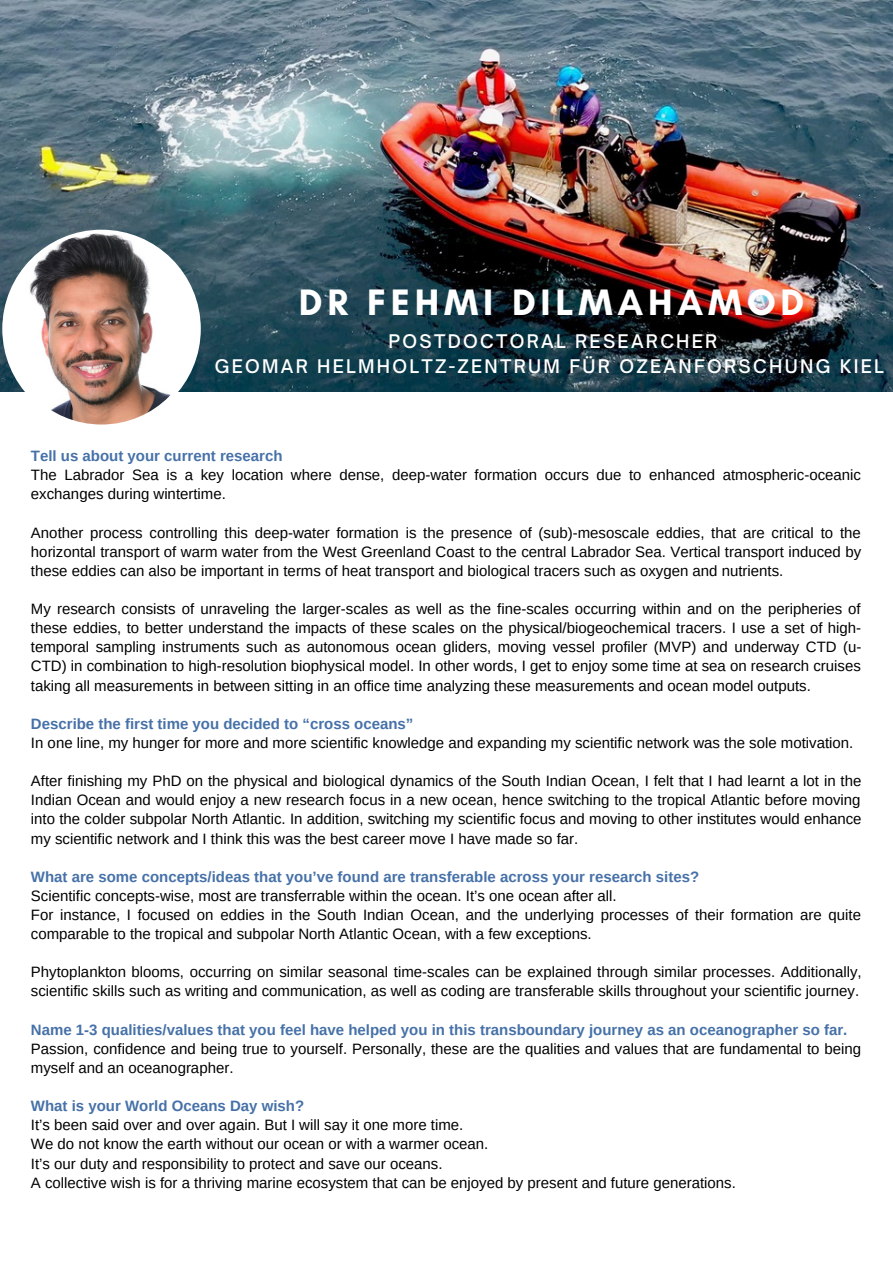
<style>
.page{position:relative;width:893px;height:1264px;background:#fff}
.page>*{position:absolute;margin:0;border:0;box-sizing:border-box;transform-origin:0 0}
.t1{font:700 37.5px "Glacial Indifference";letter-spacing:.125em;color:#fff}
.t2{font:500 18px "Open Sauce One";letter-spacing:.125em;color:#fff}
.t3{font:15px/19px "Arimo";color:#000}
.t4{font:700 15px "Arimo";color:#4671a8}
</style>
<div class="page">
<img style="left:0;top:0;width:892px;height:391px">
<img style="left:2px;top:230px;width:199px;height:195px">
<p class="t1" style="left:299px;top:280px;width:507px">DR FEHMI DILMAHAMOD</p>
<p class="t2" style="left:388px;top:330px;width:330px">POSTDOCTORAL RESEARCHER</p>
<p class="t2" style="left:215px;top:355px;width:670px">GEOMAR HELMHOLTZ-ZENTRUM FÜR OZEANFORSCHUNG KIEL</p>
<p class="t4" style="left:31px;top:447px;width:253px">Tell us about your current research</p>
<p class="t3" style="left:31px;top:465px;width:831px">The Labrador Sea is a key location where dense, deep-water formation occurs due to enhanced atmospheric-oceanic exchanges during wintertime.</p>
<p class="t3" style="left:31px;top:523px;width:831px;text-align:justify">Another process controlling this deep-water formation is the presence of (sub)-mesoscale eddies, that are critical to the horizontal transport of warm water from the West Greenland Coast to the central Labrador Sea. Vertical transport induced by these eddies can also be important in terms of heat transport and biological tracers such as oxygen and nutrients.</p>
<p class="t3" style="left:31px;top:599px;width:832px;text-align:justify">My research consists of unraveling the larger-scales as well as the fine-scales occurring within and on the peripheries of these eddies, to better understand the impacts of these scales on the physical/biogeochemical tracers. I use a set of high&shy;temporal sampling instruments such as autonomous ocean gliders, moving vessel profiler (MVP) and underway CTD (u-CTD) in combination to high-resolution biophysical model. In other words, I get to enjoy some time at sea on research cruises taking all measurements in between sitting in an office time analyzing these measurements and ocean model outputs.</p>
<p class="t4" style="left:31px;top:715px;width:384px">Describe the first time you decided to “cross oceans”</p>
<p class="t3" style="left:31px;top:733px;width:823px">In one line, my hunger for more and more scientific knowledge and expanding my scientific network was the sole motivation.</p>
<p class="t3" style="left:31px;top:771px;width:832px;text-align:justify">After finishing my PhD on the physical and biological dynamics of the South Indian Ocean, I felt that I had learnt a lot in the Indian Ocean and would enjoy a new research focus in a new ocean, hence switching to the tropical Atlantic before moving into the colder subpolar North Atlantic. In addition, switching my scientific focus and moving to other institutes would enhance my scientific network and I think this was the best career move I have made so far.</p>
<p class="t4" style="left:31px;top:868px;width:669px">What are some concepts/ideas that you’ve found are transferable across your research sites?</p>
<p class="t3" style="left:31px;top:886px;width:587px">Scientific concepts-wise, most are transferrable within the ocean. It’s one ocean after all.</p>
<p class="t3" style="left:31px;top:905px;width:831px">For instance, I focused on eddies in the South Indian Ocean, and the underlying processes of their formation are quite comparable to the tropical and subpolar North Atlantic Ocean, with a few exceptions.</p>
<p class="t3" style="left:31px;top:962px;width:832px">Phytoplankton blooms, occurring on similar seasonal time-scales can be explained through similar processes. Additionally, scientific skills such as writing and communication, as well as coding are transferable skills throughout your scientific journey.</p>
<p class="t4" style="left:31px;top:1021px;width:817px">Name 1-3 qualities/values that you feel have helped you in this transboundary journey as an oceanographer so far.</p>
<p class="t3" style="left:31px;top:1039px;width:831px">Passion, confidence and being true to yourself. Personally, these are the qualities and values that are fundamental to being myself and an oceanographer.</p>
<p class="t4" style="left:31px;top:1097px;width:275px">What is your World Oceans Day wish?</p>
<p class="t3" style="left:31px;top:1115px;width:434px">It’s been said over and over again. But I will say it one more time.</p>
<p class="t3" style="left:31px;top:1134px;width:459px">We do not know the earth without our ocean or with a warmer ocean.</p>
<p class="t3" style="left:31px;top:1153px;width:413px">It’s our duty and responsibility to protect and save our oceans.</p>
<p class="t3" style="left:31px;top:1172px;width:706px">A collective wish is for a thriving marine ecosystem that can be enjoyed by present and future generations.</p>
</div>
